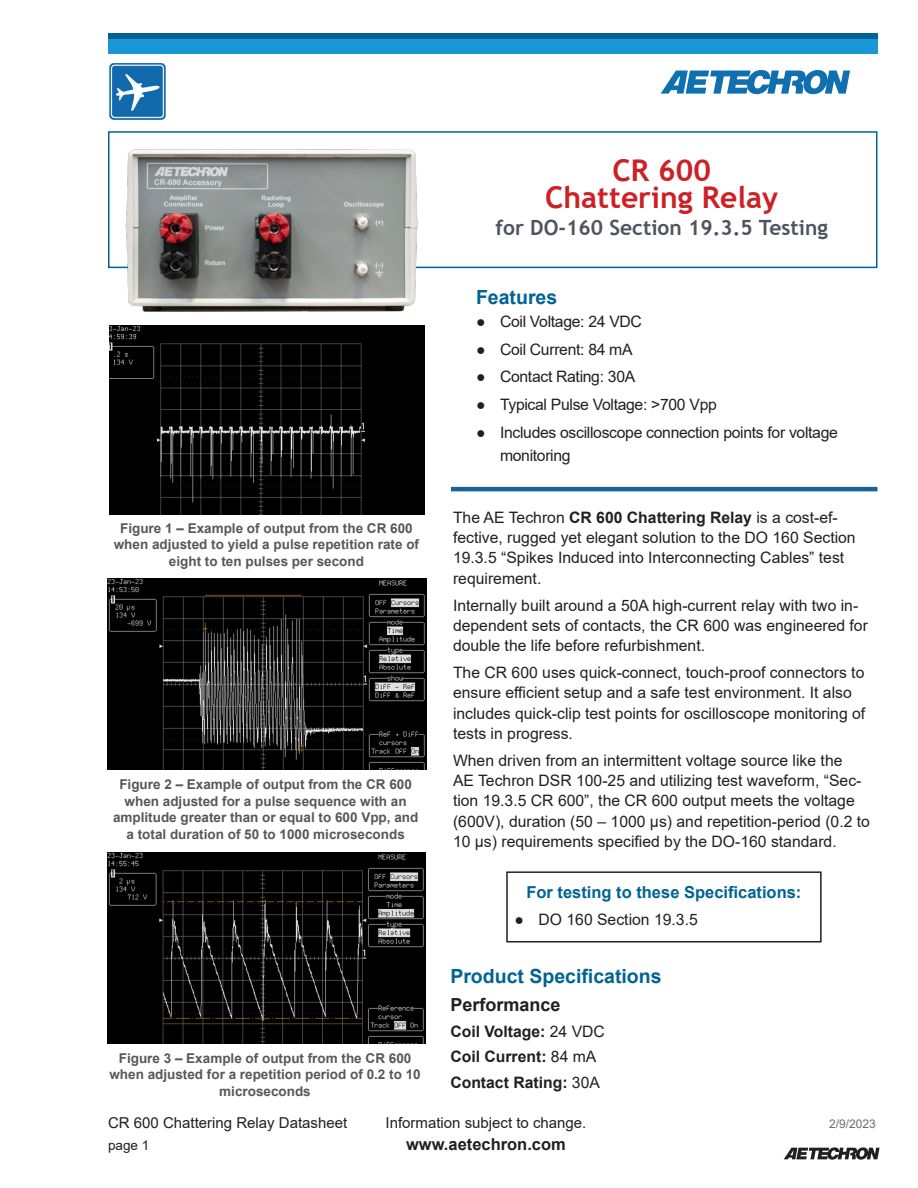
<style>
.page{position:relative;width:918px;height:1188px;background:#fff}
.page>*{position:absolute;margin:0;border:0;box-sizing:border-box;transform-origin:0 0}
.t1{font:700 30px/27px "Trebuchet MS";color:#cb2127;text-align:center}
.t2{font:700 21px "Trebuchet MS";color:#4e5560}
.Subhead1{font:700 19.5px "Arial";color:#016394}
.Subhead2{font:700 18px "Arial";color:#231f20}
.Subhead1-2{font:700 16.5px "Arial";color:#016394}
.t3{font:700 16.5px "Arial";color:#231f20}
.t4{font:15.75px/20.2px "Arial";color:#231f20}
.t5{font:15.75px/22.5px "Arial";letter-spacing:-.02em;color:#231f20}
.Specs1{font:700 15.75px "Arial";color:#231f20}
.t6{font:15px "Arial";color:#231f20}
.t7{font:700 13.5px/16.5px "Arial";color:#57585a;text-align:center}
.t8{font:13.5px "Arial";color:#231f20}
.t9{font:12px "Arial";color:#6c6d70}
.s1{font-weight:700}
.s2{font-weight:400}
</style>
<div class="page">
<svg style="left:784px;top:1147px;width:96px;height:13px"></svg>
<svg style="left:661px;top:70px;width:189px;height:24px"></svg>
<div style="left:108px;top:39px;width:770px;height:15px;background:#1a98d6"></div>
<div style="left:108px;top:33px;width:770px;height:6px;background:#016394"></div>
<div style="left:108px;top:131px;width:770px;height:137px;border:2px solid #016394"></div>
<img style="left:110px;top:64px;width:56px;height:56px">
<hr style="left:451px;top:487px;width:426px;height:4px;background:#196394">
<div style="left:506px;top:871px;width:316px;height:71px;border:2px solid #231f20"></div>
<img style="left:120px;top:149px;width:308px;height:163px">
<img style="left:110px;top:325px;width:315px;height:189px">
<img style="left:108px;top:578px;width:318px;height:192px">
<img style="left:107px;top:852px;width:319px;height:192px">
<p class="t1" style="left:545px;top:157px;width:235px">CR 600<br>Chattering Relay</p>
<p class="t2" style="left:495px;top:214px;width:334px">for DO-160 Section 19.3.5 Testing</p>
<p class="t7" style="left:114px;top:520px;width:307px">Figure 1 – Example of output from the CR 600 when adjusted to yield a pulse repetition rate of eight to ten pulses per second</p>
<p class="t7" style="left:113px;top:776px;width:307px">Figure 2 – Example of output from the CR 600 when adjusted for a pulse sequence with an amplitude greater than or equal to 600 Vpp, and a total duration of 50 to 1000 microseconds</p>
<p class="t7" style="left:109px;top:1050px;width:313px">Figure 3 – Example of output from the CR 600 when adjusted for a repetition period of 0.2 to 10 microseconds</p>
<p class="Subhead1" style="left:476px;top:284px;width:83px">Features</p>
<p class="t5" style="left:476px;top:310px;width:167px">● Coil Voltage: 24 VDC</p>
<p class="t5" style="left:476px;top:338px;width:158px">● Coil Current: 84 mA</p>
<p class="t5" style="left:476px;top:366px;width:161px">● Contact Rating: 30A</p>
<p class="t5" style="left:476px;top:393px;width:242px">● Typical Pulse Voltage: &gt;700 Vpp</p>
<p class="t5" style="left:500px;top:421px;width:339px;text-indent:-24px">● Includes oscilloscope connection points for voltage monitoring</p>
<p class="t4" style="left:453px;top:507px;width:404px">The AE Techron <span class="s1">CR 600 Chattering Relay</span> is a cost-ef&shy;fective, rugged yet elegant solution to the DO 160 Section 19.3.5 “Spikes Induced into Interconnecting Cables” test requirement.</p>
<p class="t4" style="left:453px;top:595px;width:416px">Internally built around a 50A high-current relay with two in&shy;dependent sets of contacts, the CR 600 was engineered for double the life before refurbishment.</p>
<p class="t4" style="left:453px;top:662px;width:414px">The CR 600 uses quick-connect, touch-proof connectors to ensure efficient setup and a safe test environment. It also includes quick-clip test points for oscilloscope monitoring of tests in progress.</p>
<p class="t4" style="left:453px;top:750px;width:419px">When driven from an intermittent voltage source like the<br>AE Techron DSR 100-25 and utilizing test waveform, “Sec&shy;tion 19.3.5 CR 600”, the CR 600 output meets the voltage (600V), duration (50 – 1000 µs) and repetition-period (0.2 to 10 µs) requirements specified by the DO-160 standard.</p>
<p class="Subhead1-2" style="left:526px;top:881px;width:277px">For testing to these Specifications:</p>
<p class="t4" style="left:514px;top:909px;width:185px">● DO 160 Section 19.3.5</p>
<p class="Subhead1" style="left:450px;top:962px;width:213px">Product Specifications</p>
<p class="Subhead2" style="left:450px;top:992px;width:112px">Performance</p>
<p class="Specs1" style="left:450px;top:1020px;width:156px">Coil Voltage: <span class="s2">24 VDC</span></p>
<p class="Specs1" style="left:450px;top:1046px;width:148px">Coil Current: <span class="s2">84 mA</span></p>
<p class="Specs1" style="left:450px;top:1071px;width:151px">Contact Rating: <span class="s2">30A</span></p>
<p class="t6" style="left:108px;top:1112px;width:241px">CR 600 Chattering Relay Datasheet</p>
<p class="t6" style="left:386px;top:1112px;width:202px">Information subject to change.</p>
<p class="t9" style="left:829px;top:1115px;width:48px">2/9/2023</p>
<p class="t8" style="left:108px;top:1136px;width:43px">page 1</p>
<p class="t3" style="left:406px;top:1133px;width:161px">www.aetechron.com</p>
</div>
